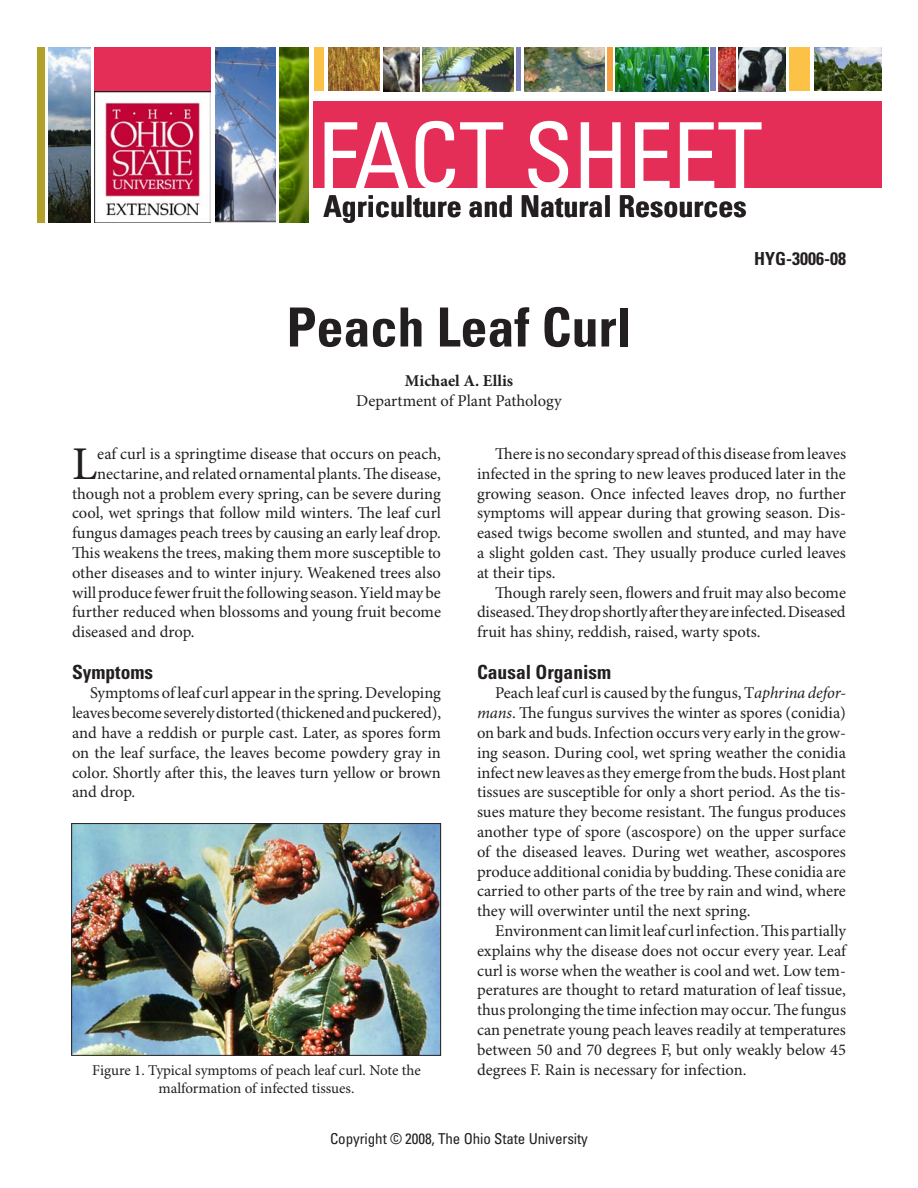
<style>
.page{position:relative;width:918px;height:1188px;background:#fff}
.page>*{position:absolute;margin:0;border:0;box-sizing:border-box;transform-origin:0 0}
.t1{font:condensed 91.35px "Univers";letter-spacing:-.01em;color:#fff}
.t2{font:700 condensed 54px "Univers";color:#231f20}
.Drop_cap{font:46.95px "Minion Pro";color:#231f20}
.t3{font:700 condensed 30px "Univers";color:#231f20}
.t4{font:700 condensed 19.5px "Univers";color:#231f20}
.t5{font:700 condensed 18px "Univers";color:#231f20}
.Body{font:16.5px/19.8px "Minion Pro";color:#231f20;text-align:justify}
.Drop_cap-2{font:16.5px "Minion Pro";color:#231f20}
.Author{font:16.5px "Minion Pro";letter-spacing:-.005em;color:#231f20}
.Author-2{font:700 16.5px "Minion Pro";color:#231f20}
.t6{font:15px/18px "Minion Pro";color:#231f20;text-align:center}
.copyright_and_discla{font:condensed 15px "Univers";letter-spacing:-.005em;color:#231f20}
.s1{font-style:italic}
</style>
<div class="page">
<div style="left:94px;top:47px;width:117px;height:80px;background:#e42d57"></div>
<img style="left:94px;top:91px;width:117px;height:132px">
<div style="left:314px;top:101px;width:568px;height:86px;background:#e42d57"></div>
<img style="left:524px;top:47px;width:80px;height:44px">
<img style="left:719px;top:47px;width:17px;height:44px">
<img style="left:422px;top:47px;width:92px;height:44px">
<img style="left:616px;top:47px;width:93px;height:44px">
<hr style="left:517px;top:47px;width:4px;height:44px;background:#7b83b9">
<div style="left:608px;top:47px;width:5px;height:44px;background:#f7a147"></div>
<div style="left:710px;top:47px;width:6px;height:44px;background:#7b83b9"></div>
<img style="left:383px;top:47px;width:36px;height:44px">
<img style="left:739px;top:47px;width:47px;height:44px">
<div style="left:789px;top:47px;width:21px;height:44px;background:#fcc147"></div>
<img style="left:48px;top:47px;width:43px;height:176px">
<img style="left:280px;top:47px;width:29px;height:176px">
<div style="left:37px;top:47px;width:7px;height:176px;background:#b2a129"></div>
<img style="left:215px;top:47px;width:60px;height:176px">
<div style="left:314px;top:47px;width:9px;height:44px;background:#fcc147"></div>
<img style="left:814px;top:47px;width:68px;height:44px">
<img style="left:73px;top:825px;width:366px;height:229px">
<div style="left:71px;top:823px;width:370px;height:233px;border:1px solid #231f20"></div>
<p class="t1" style="left:318px;top:98px;width:447px">FACT SHEET</p>
<p class="t3" style="left:323px;top:188px;width:425px">Agriculture and Natural Resources</p>
<h3 class="t5" style="left:754px;top:247px;width:93px">HYG-3006-08</h3>
<h1 class="t2" style="left:286px;top:294px;width:347px">Peach Leaf Curl</h1>
<p class="Author-2" style="left:405px;top:371px;width:110px">Michael A. Ellis</p>
<p class="Author" style="left:356px;top:390px;width:207px">Department of Plant Pathology</p>
<p class="Drop_cap" style="left:72px;top:436px;width:27px">L</p>
<p class="Drop_cap-2" style="left:97px;top:444px;width:345px">eaf curl is a springtime disease that occurs on peach,</p>
<p class="Drop_cap-2" style="left:97px;top:464px;width:345px">nectarine, and related ornamental plants. The disease,</p>
<p class="Drop_cap-2" style="left:72px;top:483px;width:370px">though not a problem every spring, can be severe during</p>
<p class="Drop_cap-2" style="left:72px;top:503px;width:370px">cool, wet springs that follow mild winters. The leaf curl</p>
<p class="Drop_cap-2" style="left:72px;top:523px;width:371px">fungus damages peach trees by causing an early leaf drop.</p>
<p class="Drop_cap-2" style="left:72px;top:543px;width:371px">This weakens the trees, making them more susceptible to</p>
<p class="Drop_cap-2" style="left:72px;top:563px;width:371px">other diseases and to winter injury. Weakened trees also</p>
<p class="Drop_cap-2" style="left:72px;top:582px;width:370px">will produce fewer fruit the following season. Yield may be</p>
<p class="Drop_cap-2" style="left:72px;top:602px;width:371px">further reduced when blossoms and young fruit become</p>
<p class="Drop_cap-2" style="left:72px;top:622px;width:124px">diseased and drop.</p>
<h3 class="t4" style="left:72px;top:660px;width:83px">Symptoms</h3>
<p class="Body" style="left:72px;top:684px;width:371px;text-indent:18px">Symptoms of leaf curl appear in the spring. Developing leaves become severely distorted (thickened and puckered), and have a reddish or purple cast. Later, as spores form on the leaf surface, the leaves become powdery gray in color. Shortly after this, the leaves turn yellow or brown and drop.</p>
<p class="t6" style="left:92px;top:1062px;width:330px">Figure 1. Typical symptoms of peach leaf curl. Note the malformation of infected tissues.</p>
<p class="Body" style="left:477px;top:445px;width:371px;text-indent:18px">There is no secondary spread of this disease from leaves infected in the spring to new leaves produced later in the growing season. Once infected leaves drop, no further symptoms will appear during that growing season. Dis&shy;eased twigs become swollen and stunted, and may have a slight golden cast. They usually produce curled leaves at their tips.</p>
<p class="Body" style="left:477px;top:583px;width:371px;text-indent:18px">Though rarely seen, flowers and fruit may also become diseased. They drop shortly after they are infected. Diseased fruit has shiny, reddish, raised, warty spots.</p>
<h3 class="t4" style="left:477px;top:660px;width:136px">Causal Organism</h3>
<p class="Body" style="left:477px;top:684px;width:371px;text-indent:18px">Peach leaf curl is caused by the fungus, T<span class="s1">aphrina defor&shy;mans</span>. The fungus survives the winter as spores (conidia) on bark and buds. Infection occurs very early in the grow&shy;ing season. During cool, wet spring weather the conidia infect new leaves as they emerge from the buds. Host plant tissues are susceptible for only a short period. As the tis&shy;sues mature they become resistant. The fungus produces another type of spore (ascospore) on the upper surface of the diseased leaves. During wet weather, ascospores produce additional conidia by budding. These conidia are carried to other parts of the tree by rain and wind, where they will overwinter until the next spring.</p>
<p class="Body" style="left:477px;top:922px;width:371px;text-indent:18px">Environment can limit leaf curl infection. This partially explains why the disease does not occur every year. Leaf curl is worse when the weather is cool and wet. Low tem&shy;peratures are thought to retard maturation of leaf tissue, thus prolonging the time infection may occur. The fungus can penetrate young peach leaves readily at temperatures between 50 and 70 degrees F, but only weakly below 45 degrees F. Rain is necessary for infection.</p>
<p class="copyright_and_discla" style="left:330px;top:1129px;width:259px">Copyright © 2008, The Ohio State University</p>
</div>
